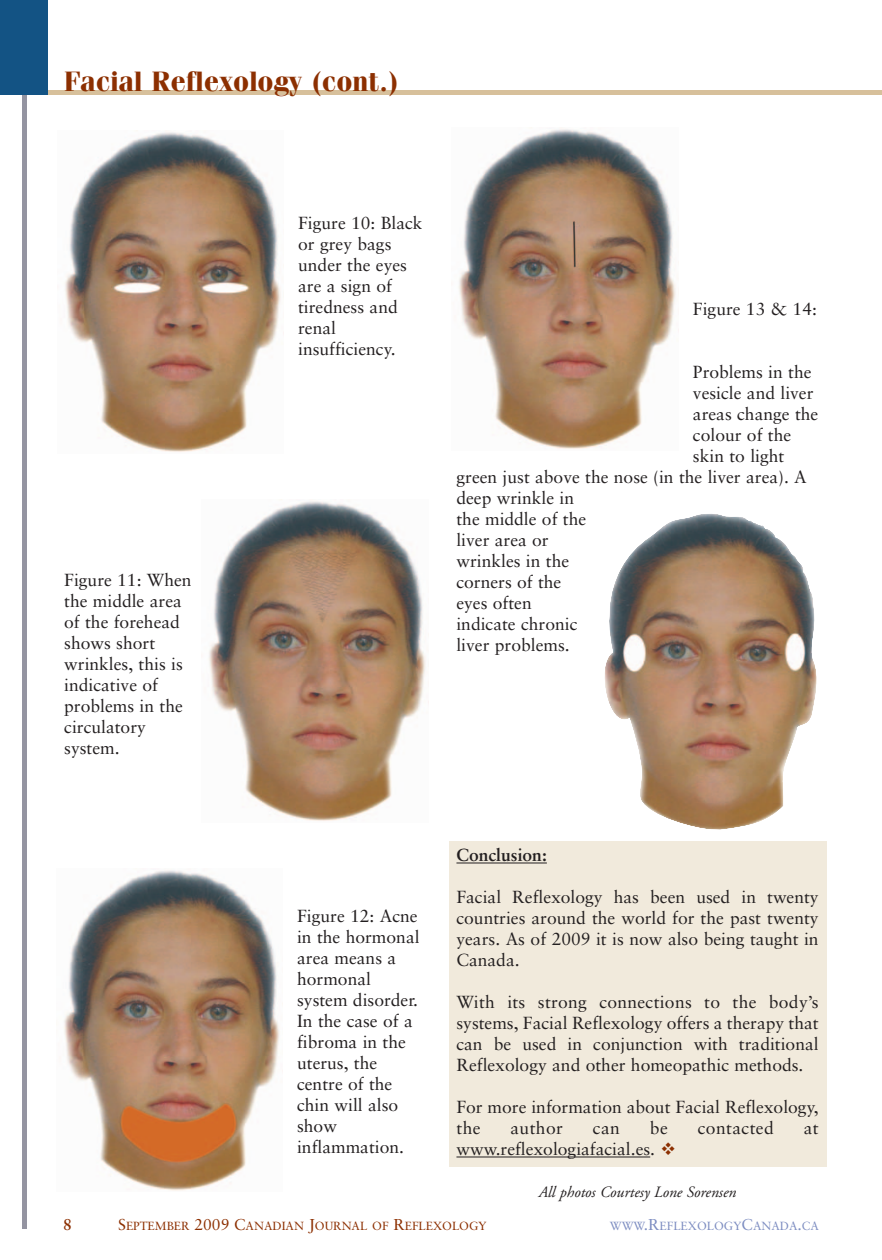
<style>
.page{position:relative;width:882px;height:1260px;background:#fff}
.page>*{position:absolute;margin:0;border:0;box-sizing:border-box;transform-origin:0 0}
.t1{font:700 28px "Fenice";color:#8c2f01}
.t2{font:17.5px/21px "Sabon";color:#231f20}
.t3{font:700 17.5px "Sabon";color:#231f20}
.t4{font:17.5px "Sabon";letter-spacing:.02em;color:#231f20}
.t5{font:italic 15.75px "Adobe Garamond";color:#231f20}
.t6{font:700 15.75px "Sabon";color:#8c2f01}
.t7{font:11.9px "Sabon";color:#8c2f01}
.t8{font:11.9px "Sabon";color:#7d8dc1}
.s1{color:#8c2f01}
.s2{font-size:15.75px}
</style>
<div class="page">
<div style="left:449px;top:841px;width:378px;height:325px;background:#f1eadc"></div>
<div style="left:0;top:90px;width:882px;height:5px;background:#d7c09b"></div>
<hr style="left:22px;top:0;width:4px;height:1228px;background:#9494a1">
<div style="left:0;top:0;width:47px;height:95px;background:#135384"></div>
<hr style="left:456px;top:863px;width:91px;height:1px;background:#231f20">
<hr style="left:456px;top:1157px;width:194px;height:1px;background:#231f20">
<img style="left:65px;top:130px;width:216px;height:322px">
<img style="left:209px;top:499px;width:217px;height:322px">
<img style="left:64px;top:870px;width:219px;height:321px">
<img style="left:459px;top:129px;width:217px;height:320px">
<img style="left:605px;top:514px;width:212px;height:316px">
<h1 class="t1" style="left:64px;top:71px;width:336px">Facial Reflexology (cont.)</h1>
<p class="t2" style="left:64px;top:571px;width:129px">Figure 11: When the middle area of the forehead shows short wrinkles, this is indicative of problems in the circulatory system.</p>
<p class="t2" style="left:298px;top:214px;width:126px">Figure 10: Black or grey bags under the eyes are a sign of tiredness and renal insufficiency.</p>
<p class="t2" style="left:693px;top:300px;width:126px">Figure 13 &amp; 14:</p>
<p class="t2" style="left:693px;top:363px;width:120px">Problems in the</p>
<p class="t2" style="left:693px;top:384px;width:122px">vesicle and liver</p>
<p class="t2" style="left:693px;top:405px;width:127px">areas change the</p>
<p class="t2" style="left:693px;top:426px;width:100px">colour of the</p>
<p class="t2" style="left:693px;top:447px;width:93px">skin to light</p>
<p class="t2" style="left:456px;top:468px;width:352px">green just above the nose (in the liver area). A</p>
<p class="t2" style="left:456px;top:489px;width:119px">deep wrinkle in</p>
<p class="t2" style="left:456px;top:510px;width:131px">the middle of the</p>
<p class="t2" style="left:456px;top:531px;width:94px">liver area or</p>
<p class="t2" style="left:456px;top:552px;width:114px">wrinkles in the</p>
<p class="t2" style="left:456px;top:573px;width:106px">corners of the</p>
<p class="t2" style="left:456px;top:594px;width:77px">eyes often</p>
<p class="t2" style="left:456px;top:615px;width:123px">indicate chronic</p>
<p class="t2" style="left:456px;top:636px;width:115px">liver problems.</p>
<p class="t2" style="left:297px;top:907px;width:124px">Figure 12: Acne in the hormonal area means a hormonal system disorder.<br>In the case of a fibroma in the uterus, the centre of the chin will also show inflammation.</p>
<p class="t3" style="left:456px;top:848px;width:92px">Conclusion:</p>
<p class="t2" style="left:456px;top:888px;width:364px;text-align:justify">Facial Reflexology has been used in twenty countries around the world for the past twenty years. As of 2009 it is now also being taught in Canada.</p>
<p class="t2" style="left:456px;top:993px;width:364px;text-align:justify">With its strong connections to the body’s systems, Facial Reflexology offers a therapy that can be used in conjunction with traditional Reflexology and other homeopathic methods.</p>
<p class="t2" style="left:456px;top:1098px;width:364px">For more information about Facial Reflexology, the</p>
<p class="t2" style="left:511px;top:1119px;width:54px">author</p>
<p class="t2" style="left:593px;top:1119px;width:29px">can</p>
<p class="t2" style="left:650px;top:1119px;width:19px">be</p>
<p class="t4" style="left:698px;top:1121px;width:77px">contacted</p>
<p class="t2" style="left:804px;top:1119px;width:16px">at</p>
<p class="t2" style="left:456px;top:1140px;width:221px">www.reflexologiafacial.es. <span class="s1">❖</span></p>
<p class="t5" style="left:538px;top:1186px;width:199px">All photos Courtesy Lone Sorensen</p>
<p class="t6" style="left:63px;top:1218px;width:10px">8</p>
<p class="t7" style="left:118px;top:1221px;width:370px"><span class="s2">S</span>EPTEMBER <span class="s2">2009 C</span>ANADIAN <span class="s2">J</span>OURNAL OF <span class="s2">R</span>EFLEXOLOGY</p>
<p class="t8" style="left:610px;top:1221px;width:211px">WWW<span class="s2">.R</span>EFLEXOLOGY<span class="s2">C</span>ANADA<span class="s2">.</span>CA</p>
</div>
